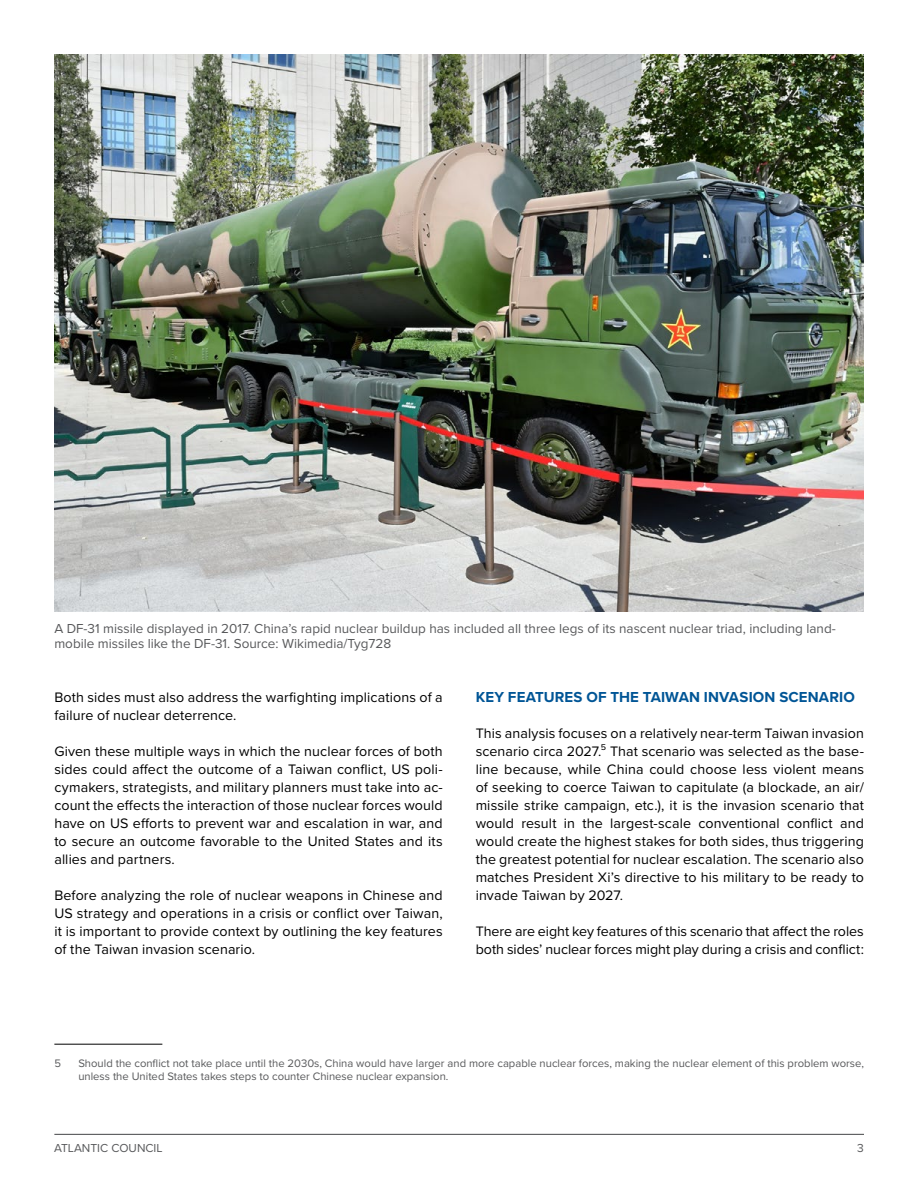
<style>
.page{position:relative;width:918px;height:1188px;background:#fff}
.page>*{position:absolute;margin:0;border:0;box-sizing:border-box;transform-origin:0 0}
._1_section_head{font:700 15px "Proxima Nova";letter-spacing:.01em;color:#005596}
.IB_-_Body_NEW{font:14.25px/18px "Proxima Nova";letter-spacing:.005em;color:#000;text-align:justify}
.IB_-_Caption{font:13.5px/15px "Proxima Nova";color:#58595b}
.t1{font:12px "Proxima Nova";color:#58595b}
.IB_-_Footnotes{font:11.25px/13.5px "Proxima Nova";color:#58595b}
</style>
<div class="page">
<hr style="left:54px;top:1134px;width:810px;height:1px;background:#58595b">
<hr style="left:54px;top:1044px;width:108px;height:1px;background:#000">
<img style="left:54px;top:54px;width:810px;height:557px">
<p class="IB_-_Caption" style="left:54px;top:621px;width:783px">A DF-31 missile displayed in 2017. China’s rapid nuclear buildup has included all three legs of its nascent nuclear triad, including land&shy;mobile missiles like the DF-31. Source: Wikimedia/Tyg728</p>
<p class="IB_-_Body_NEW" style="left:54px;top:688px;width:390px">Both sides must also address the warfighting implications of a failure of nuclear deterrence.</p>
<p class="IB_-_Body_NEW" style="left:54px;top:742px;width:390px">Given these multiple ways in which the nuclear forces of both sides could affect the outcome of a Taiwan conflict, US poli&shy;cymakers, strategists, and military planners must take into ac&shy;count the effects the interaction of those nuclear forces would have on US efforts to prevent war and escalation in war, and to secure an outcome favorable to the United States and its allies and partners.</p>
<p class="IB_-_Body_NEW" style="left:54px;top:886px;width:390px">Before analyzing the role of nuclear weapons in Chinese and US strategy and operations in a crisis or conflict over Taiwan, it is important to provide context by outlining the key features of the Taiwan invasion scenario.</p>
<p class="_1_section_head" style="left:476px;top:686px;width:381px">KEY FEATURES OF THE TAIWAN INVASION SCENARIO</p>
<p class="IB_-_Body_NEW" style="left:476px;top:724px;width:390px">This analysis focuses on a relatively near-term Taiwan invasion scenario circa 2027.5 That scenario was selected as the base&shy;line because, while China could choose less violent means of seeking to coerce Taiwan to capitulate (a blockade, an air/ missile strike campaign, etc.), it is the invasion scenario that would result in the largest-scale conventional conflict and would create the highest stakes for both sides, thus triggering the greatest potential for nuclear escalation. The scenario also matches President Xi’s directive to his military to be ready to invade Taiwan by 2027.</p>
<p class="IB_-_Body_NEW" style="left:476px;top:922px;width:390px">There are eight key features of this scenario that affect the roles both sides’ nuclear forces might play during a crisis and conflict:</p>
<p class="IB_-_Footnotes" style="left:54px;top:1056px;width:8px">5</p>
<p class="IB_-_Footnotes" style="left:78px;top:1056px;width:787px">Should the conflict not take place until the 2030s, China would have larger and more capable nuclear forces, making the nuclear element of this problem worse, unless the United States takes steps to counter Chinese nuclear expansion.</p>
<p class="t1" style="left:54px;top:1139px;width:110px">ATLANTIC COUNCIL</p>
<p class="t1" style="left:857px;top:1139px;width:8px">3</p>
</div>
